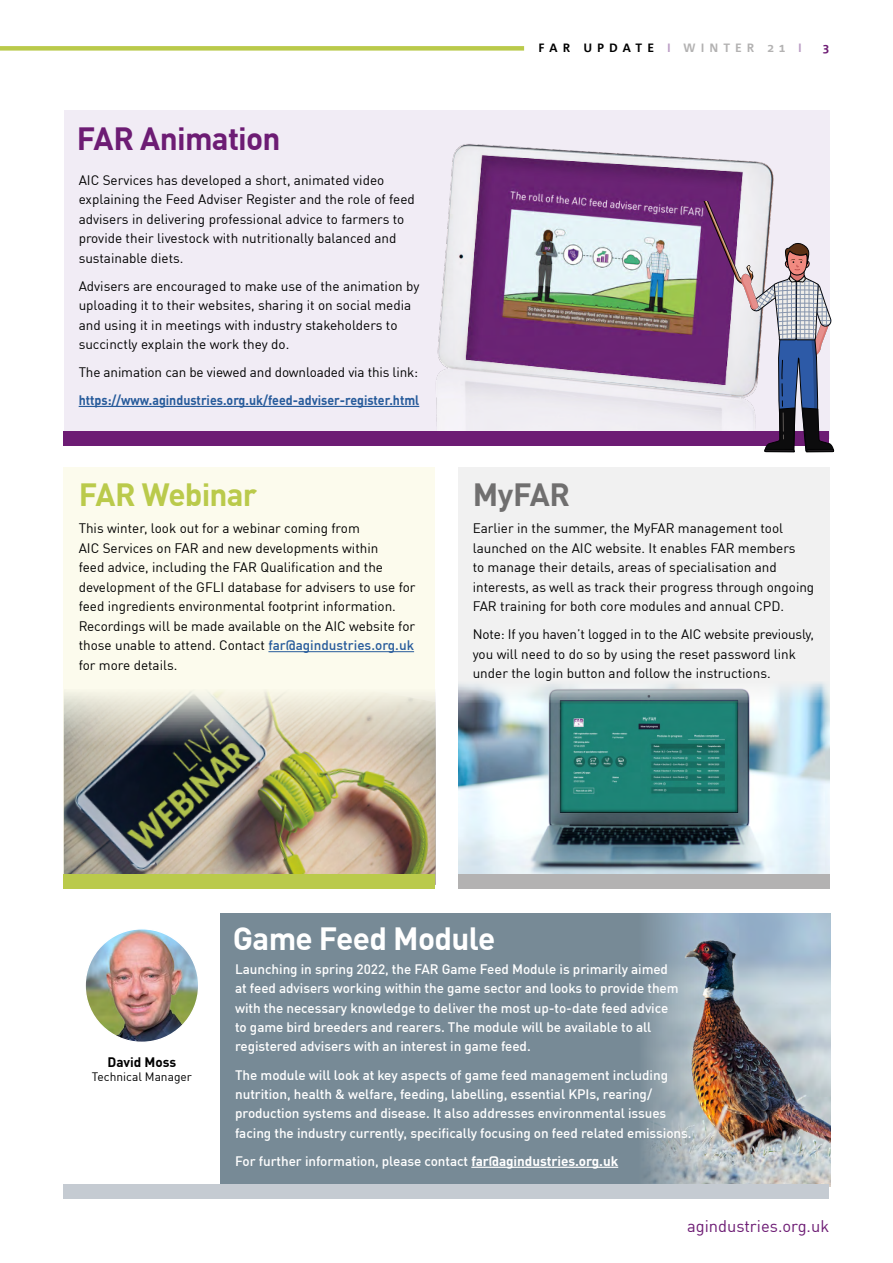
<style>
.page{position:relative;width:893px;height:1263px;background:#fff}
.page>*{position:absolute;margin:0;border:0;box-sizing:border-box;transform-origin:0 0}
.t1{font:700 31.5px "DINOT";letter-spacing:-.025em;color:#fff}
.t2{font:700 31.5px "DINOT";letter-spacing:-.025em;color:#6d1c74}
.t3{font:700 31.5px "DINOT";letter-spacing:-.025em;color:#baca4b}
.t4{font:700 31.5px "DINOT";letter-spacing:-.01em;color:#706f6f}
.t5{font:16.5px "DINOT";color:#6d1c74}
.t6{font:13.5px/19.5px "DINOT";color:#000}
.t7{font:500 13.5px/19.5px "DINOT";letter-spacing:-.005em;color:#fff}
.t8{font:700 13.5px "DINOT";color:#275b9b;scale:.92 1}
.t9{font:700 13.5px "DINOT";color:#000}
.t10{font:700 12px "Corpid Office";letter-spacing:.415em;color:#000}
.t11{font:12px "DINOT";color:#000}
.t12{font:700 12px "Corpid Office";color:#6d1c74}
.s1{color:#bc9fc6}
.s2{color:#b3b2b2}
.s3{font-weight:500;color:#275b9b}
.s4{font-weight:700}
</style>
<div class="page">
<div style="left:64px;top:111px;width:765px;height:328px;background:#f1ecf5"></div>
<div style="left:425px;top:135px;width:351px;height:267px;background:#000;opacity:.17"></div>
<div style="left:64px;top:914px;width:765px;height:274px;background:#778a96"></div>
<img style="left:644px;top:914px;width:186px;height:272px">
<div style="left:61px;top:910px;width:158px;height:276px;background:#fff"></div>
<div style="left:458px;top:468px;width:371px;height:416px;background:#f1f1f1"></div>
<img style="left:458px;top:682px;width:371px;height:192px">
<div style="left:64px;top:468px;width:371px;height:414px;background:#fcfbed"></div>
<div style="left:0;top:46px;width:524px;height:5px;background:#baca4b"></div>
<div style="left:458px;top:874px;width:371px;height:15px;background:#b3b2b2"></div>
<hr style="left:79px;top:406px;width:340px;height:1px;background:#275b9b">
<hr style="left:268px;top:651px;width:146px;height:1px;background:#275b9b">
<div style="left:64px;top:431px;width:765px;height:14px;background:#6d1c74"></div>
<img style="left:64px;top:691px;width:371px;height:183px">
<div style="left:64px;top:874px;width:371px;height:15px;background:#baca4b"></div>
<hr style="left:471px;top:1167px;width:147px;height:1px;background:#fff">
<img style="left:687px;top:201px;width:17px;height:114px">
<svg style="left:704px;top:201px;width:130px;height:252px"></svg>
<img style="left:85px;top:929px;width:114px;height:113px;border-radius:57px">
<div style="left:64px;top:1184px;width:765px;height:15px;background:#c5cbd2"></div>
<h1 class="t2" style="left:77px;top:118px;width:205px">FAR Animation</h1>
<p class="t6" style="left:79px;top:170px;width:338px">AIC Services has developed a short, animated video explaining the Feed Adviser Register and the role of feed advisers in delivering professional advice to farmers to provide their livestock with nutritionally balanced and sustainable diets.</p>
<p class="t6" style="left:79px;top:276px;width:342px">Advisers are encouraged to make use of the animation by uploading it to their websites, sharing it on social media and using it in meetings with industry stakeholders to succinctly explain the work they do.</p>
<p class="t6" style="left:79px;top:362px;width:341px">The animation can be viewed and downloaded via this link:</p>
<p class="t8" style="left:79px;top:391px;width:372px">https://www.agindustries.org.uk/feed-adviser-register.html</p>
<h1 class="t3" style="left:79px;top:474px;width:180px">FAR Webinar</h1>
<p class="t10" style="left:538px;top:41px;width:265px">FAR UPDATE <span class="s1">I</span> <span class="s2">WINTER 21</span> <span class="s1">I</span></p>
<p class="t12" style="left:823px;top:41px;width:8px">3</p>
<h1 class="t4" style="left:473px;top:474px;width:99px">MyFAR</h1>
<p class="t6" style="left:79px;top:518px;width:338px">This winter, look out for a webinar coming from<br>AIC Services on FAR and new developments within<br>feed advice, including the FAR Qualification and the development of the GFLI database for advisers to use for feed ingredients environmental footprint information.<br>Recordings will be made available on the AIC website for those unable to attend. Contact <span class="s3">far@agindustries.org.uk </span>for more details.</p>
<p class="t6" style="left:473px;top:518px;width:343px">Earlier in the summer, the MyFAR management tool launched on the AIC website. It enables FAR members<br>to manage their details, areas of specialisation and interests, as well as track their progress through ongoing FAR training for both core modules and annual CPD.</p>
<p class="t6" style="left:473px;top:624px;width:343px">Note: If you haven’t logged in to the AIC website previously, you will need to do so by using the reset password link under the login button and follow the instructions.</p>
<p class="t9" style="left:107px;top:1053px;width:70px">David Moss</p>
<p class="t11" style="left:92px;top:1069px;width:102px">Technical Manager</p>
<h1 class="t1" style="left:233px;top:918px;width:264px">Game Feed Module</h1>
<p class="t7" style="left:235px;top:958px;width:445px">Launching in spring 2022, the FAR Game Feed Module is primarily aimed at feed advisers working within the game sector and looks to provide them with the necessary knowledge to deliver the most up-to-date feed advice to game bird breeders and rearers. The module will be available to all registered advisers with an interest in game feed.</p>
<p class="t7" style="left:235px;top:1064px;width:458px">The module will look at key aspects of game feed management including nutrition, health &amp; welfare, feeding, labelling, essential KPIs, rearing/ production systems and disease. It also addresses environmental issues facing the industry currently, specifically focusing on feed related emissions.</p>
<p class="t7" style="left:235px;top:1151px;width:385px">For further information, please contact <span class="s4">far@agindustries.org.uk</span></p>
<p class="t5" style="left:687px;top:1215px;width:144px">agindustries.org.uk</p>
</div>
